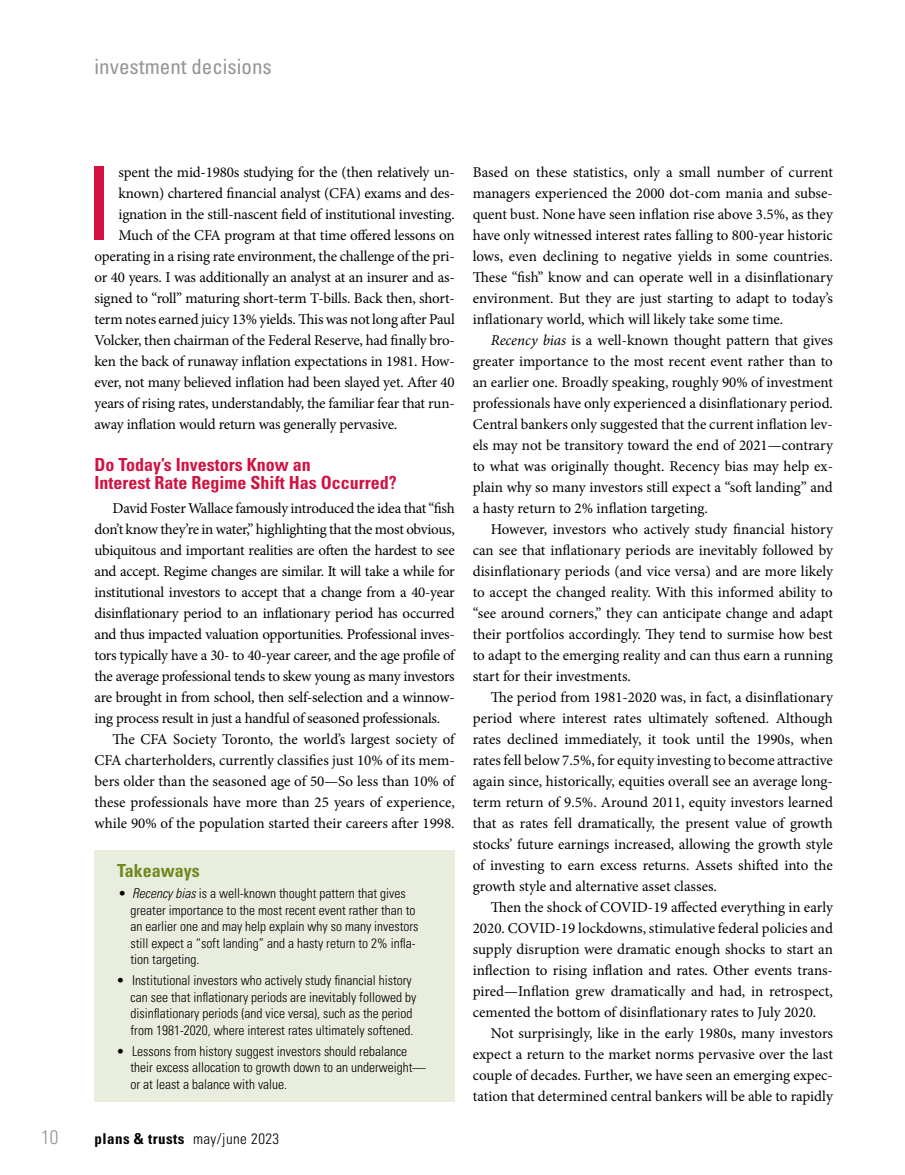
<style>
.page{position:relative;width:905px;height:1175px;background:#fff}
.page>*{position:absolute;margin:0;border:0;box-sizing:border-box;transform-origin:0 0}
.t1{font:condensed 102.3px "Univers LT Pro";color:#d11242}
.t2{font:condensed 21px "Univers LT Pro";color:#939598}
.t3{font:300 condensed 19.5px "Univers LT Pro";color:#939598}
.t4{font:700 condensed 18px/18px "Univers LT Pro";color:#d11242}
.t5{font:700 condensed 18px "Univers LT Pro";color:#70891e}
.t6{font:15px/21px "Minion Pro";letter-spacing:-.015em;color:#000;text-align:justify}
.t7{font:700 condensed 15px "Univers LT Pro";letter-spacing:.03em;color:#000}
.t8{font:300 condensed 13.5px/16.5px "Univers LT Pro";color:#000}
.s1{font-style:italic}
.s2{font-weight:300}
</style>
<div class="page">
<div style="left:94px;top:850px;width:360px;height:252px;background:#e9edde"></div>
<h2 class="t2" style="left:94px;top:53px;width:179px">investment decisions</h2>
<h1 class="t1" style="left:85px;top:139px;width:30px">I</h1>
<p class="t6" style="left:119px;top:162px;width:338px">spent the mid-1980s studying for the (then relatively un-</p>
<p class="t6" style="left:119px;top:183px;width:337px">known) chartered financial analyst (CFA) exams and des-</p>
<p class="t6" style="left:119px;top:204px;width:338px">ignation in the still-nascent field of institutional investing.</p>
<p class="t6" style="left:119px;top:225px;width:338px">Much of the CFA program at that time offered lessons on</p>
<p class="t6" style="left:94px;top:246px;width:361px">operating in a rising rate environment, the challenge of the pri-</p>
<p class="t6" style="left:94px;top:267px;width:362px">or 40 years. I was additionally an analyst at an insurer and as-</p>
<p class="t6" style="left:94px;top:288px;width:361px">signed to “roll” maturing short-term T-bills. Back then, short-</p>
<p class="t6" style="left:94px;top:309px;width:362px">term notes earned juicy 13% yields. This was not long after Paul</p>
<p class="t6" style="left:94px;top:330px;width:362px">Volcker, then chairman of the Federal Reserve, had finally bro-</p>
<p class="t6" style="left:94px;top:351px;width:361px">ken the back of runaway inflation expectations in 1981. How-</p>
<p class="t6" style="left:94px;top:372px;width:361px">ever, not many believed inflation had been slayed yet. After 40</p>
<p class="t6" style="left:94px;top:393px;width:362px">years of rising rates, understandably, the familiar fear that run-</p>
<p class="t6" style="left:94px;top:414px;width:304px">away inflation would return was generally pervasive.</p>
<p class="t4" style="left:94px;top:455px;width:303px">Do Today’s Investors Know an<br>Interest Rate Regime Shift Has Occurred?</p>
<p class="t6" style="left:112px;top:498px;width:344px">David Foster Wallace famously introduced the idea that “fish</p>
<p class="t6" style="left:94px;top:519px;width:362px">don’t know they’re in water,” highlighting that the most obvious,</p>
<p class="t6" style="left:94px;top:540px;width:361px">ubiquitous and important realities are often the hardest to see</p>
<p class="t6" style="left:94px;top:561px;width:362px">and accept. Regime changes are similar. It will take a while for</p>
<p class="t6" style="left:94px;top:582px;width:362px">institutional investors to accept that a change from a 40-year</p>
<p class="t6" style="left:94px;top:603px;width:361px">disinflationary period to an inflationary period has occurred</p>
<p class="t6" style="left:94px;top:624px;width:361px">and thus impacted valuation opportunities. Professional inves-</p>
<p class="t6" style="left:94px;top:645px;width:362px">tors typically have a 30- to 40-year career, and the age profile of</p>
<p class="t6" style="left:94px;top:666px;width:362px">the average professional tends to skew young as many investors</p>
<p class="t6" style="left:94px;top:687px;width:362px">are brought in from school, then self-selection and a winnow-</p>
<p class="t6" style="left:94px;top:708px;width:347px">ing process result in just a handful of seasoned professionals.</p>
<p class="t6" style="left:112px;top:729px;width:344px">The CFA Society Toronto, the world’s largest society of</p>
<p class="t6" style="left:94px;top:750px;width:361px">CFA charterholders, currently classifies just 10% of its mem-</p>
<p class="t6" style="left:94px;top:771px;width:361px">bers older than the seasoned age of 50—So less than 10% of</p>
<p class="t6" style="left:94px;top:792px;width:362px">these professionals have more than 25 years of experience,</p>
<p class="t6" style="left:94px;top:813px;width:361px">while 90% of the population started their careers after 1998.</p>
<p class="t5" style="left:117px;top:859px;width:84px">Takeaways</p>
<p class="t8" style="left:130px;top:884px;width:289px;text-indent:-14px"><span class="s1">• Recency bias</span> is a well-known thought pattern that gives greater importance to the most recent event rather than to an earlier one and may help explain why so many investors still expect a “soft landing” and a hasty return to 2% infla&shy;tion targeting.</p>
<p class="t8" style="left:130px;top:971px;width:287px;text-indent:-14px">• Institutional investors who actively study financial history can see that inflationary periods are inevitably followed by disinflationary periods (and vice versa), such as the period from 1981-2020, where interest rates ultimately softened.</p>
<p class="t8" style="left:130px;top:1042px;width:297px;text-indent:-14px">• Lessons from history suggest investors should rebalance their excess allocation to growth down to an underweight— or at least a balance with value.</p>
<h3 class="t3" style="left:41px;top:1123px;width:19px">10</h3>
<p class="t7" style="left:94px;top:1129px;width:186px">plans &amp; trusts <span class="s2">may/june 2023</span></p>
<p class="t6" style="left:472px;top:162px;width:362px">Based on these statistics, only a small number of current managers experienced the 2000 dot-com mania and subse&shy;quent bust. None have seen inflation rise above 3.5%, as they have only witnessed interest rates falling to 800-year historic lows, even declining to negative yields in some countries.<br>These “fish” know and can operate well in a disinflationary environment. But they are just starting to adapt to today’s inflationary world, which will likely take some time.</p>
<p class="t6" style="left:472px;top:330px;width:362px;text-indent:18px"><span class="s1">Recency bias</span> is a well-known thought pattern that gives greater importance to the most recent event rather than to an earlier one. Broadly speaking, roughly 90% of investment professionals have only experienced a disinflationary period.<br>Central bankers only suggested that the current inflation lev&shy;els may not be transitory toward the end of 2021—contrary to what was originally thought. Recency bias may help ex&shy;plain why so many investors still expect a “soft landing” and a hasty return to 2% inflation targeting.</p>
<p class="t6" style="left:472px;top:519px;width:362px;text-indent:18px">However, investors who actively study financial history can see that inflationary periods are inevitably followed by disinflationary periods (and vice versa) and are more likely to accept the changed reality. With this informed ability to “see around corners,” they can anticipate change and adapt their portfolios accordingly. They tend to surmise how best to adapt to the emerging reality and can thus earn a running start for their investments.</p>
<p class="t6" style="left:472px;top:687px;width:362px;text-indent:18px">The period from 1981-2020 was, in fact, a disinflationary period where interest rates ultimately softened. Although rates declined immediately, it took until the 1990s, when rates fell below 7.5%, for equity investing to become attractive again since, historically, equities overall see an average long&shy;term return of 9.5%. Around 2011, equity investors learned that as rates fell dramatically, the present value of growth stocks’ future earnings increased, allowing the growth style of investing to earn excess returns. Assets shifted into the growth style and alternative asset classes.</p>
<p class="t6" style="left:472px;top:897px;width:362px;text-indent:18px">Then the shock of COVID-19 affected everything in early 2020. COVID-19 lockdowns, stimulative federal policies and supply disruption were dramatic enough shocks to start an inflection to rising inflation and rates. Other events trans&shy;pired—Inflation grew dramatically and had, in retrospect, cemented the bottom of disinflationary rates to July 2020.</p>
<p class="t6" style="left:472px;top:1023px;width:362px;text-indent:18px">Not surprisingly, like in the early 1980s, many investors expect a return to the market norms pervasive over the last couple of decades. Further, we have seen an emerging expec&shy;tation that determined central bankers will be able to rapidly</p>
</div>
